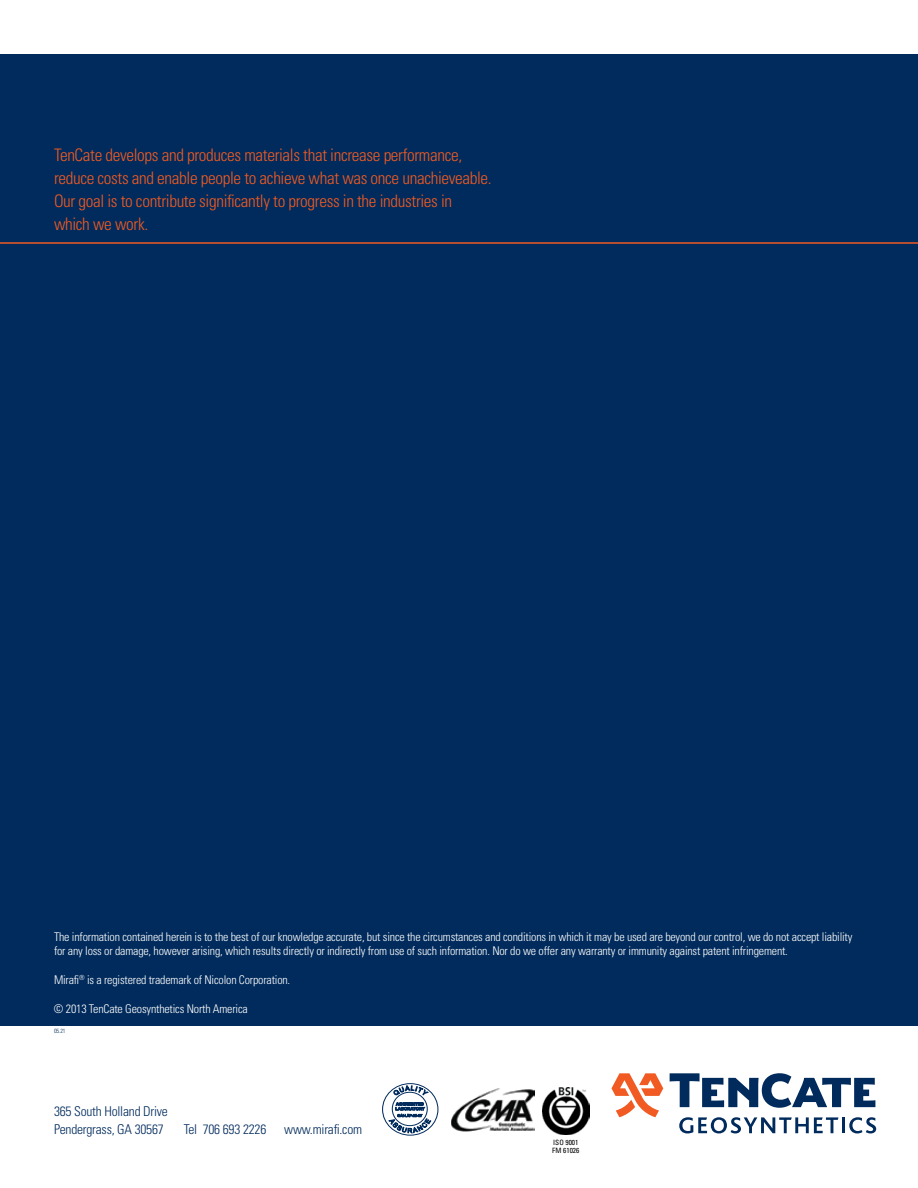
<style>
.page{position:relative;width:918px;height:1188px;background:#fff}
.page>*{position:absolute;margin:0;border:0;box-sizing:border-box;transform-origin:0 0}
.t1{font:300 condensed 17.25px/22.8px "Univers LT Std";letter-spacing:-.02em;color:#f15a22}
.t2{font:300 condensed 13.5px/18px "Univers LT Std";letter-spacing:-.015em;color:#002b5c}
.t3{font:300 condensed 12px/14.4px "Univers LT Std";letter-spacing:-.015em;color:#fff}
.t4{font:condensed 7.35px/7.9px "Univers LT Std";color:#000}
.t5{font:300 condensed 6px "Univers LT Std";color:#002b5c}
.t6{font:700 3.9px/4.8px "Arial";color:#002b5c;scale:1.07 1}
.t7{font:3.45px "Arial";color:#002b5c;scale:1.07 1}
</style>
<div class="page">
<div style="left:0;top:54px;width:918px;height:972px;background:#002b5c"></div>
<svg style="left:670px;top:1073px;width:205px;height:35px"></svg>
<svg style="left:611px;top:1073px;width:52px;height:44px"></svg>
<svg style="left:679px;top:1117px;width:159px;height:16px"></svg>
<hr style="left:842px;top:1117px;width:3px;height:16px;background:#002b5c">
<svg style="left:849px;top:1117px;width:27px;height:16px"></svg>
<hr style="left:0;top:242px;width:918px;height:2px;background:#f15a22">
<img style="left:452px;top:1088px;width:83px;height:43px">
<div style="left:382px;top:1083px;width:56px;height:52px;border:1px solid #002b5c;border-radius:50%"></div>
<div style="left:392px;top:1092px;width:35px;height:34px;border:1px solid #002b5c;border-radius:50%"></div>
<img style="left:542px;top:1087px;width:48px;height:47px">
<svg style="left:393px;top:1086px;width:35px;height:10px"></svg>
<svg style="left:389px;top:1118px;width:42px;height:15px"></svg>
<h1 class="t1" style="left:54px;top:144px;width:439px">TenCate develops and produces materials that increase performance, reduce costs and enable people to achieve what was once unachieveable.<br>Our goal is to contribute significantly to progress in the industries in which we work.</h1>
<p class="t3" style="left:54px;top:929px;width:800px">The information contained herein is to the best of our knowledge accurate, but since the circumstances and conditions in which it may be used are beyond our control, we do not accept liability for any loss or damage, however arising, which results directly or indirectly from use of such information. Nor do we offer any warranty or immunity against patent infringement.</p>
<p class="t3" style="left:54px;top:972px;width:238px">Mirafi<sup>®</sup> is a registered trademark of Nicolon Corporation.</p>
<p class="t3" style="left:54px;top:1001px;width:195px">© 2013 TenCate Geosynthetics North America</p>
<p class="t5" style="left:54px;top:1027px;width:13px">05.21</p>
<p class="t2" style="left:54px;top:1102px;width:115px">365 South Holland Drive<br>Pendergrass, GA 30567</p>
<p class="t2" style="left:184px;top:1120px;width:84px">Tel 706 693 2226</p>
<p class="t2" style="left:284px;top:1120px;width:79px">www.mirafi.com</p>
<p class="t6" style="left:395px;top:1102px;width:29px">ACCREDITED<br>LABORATORY</p>
<p class="t7" style="left:397px;top:1113px;width:25px">GAI-LAP-25-97</p>
<p class="t4" style="left:552px;top:1138px;width:29px">ISO 9001<br>FM 61026</p>
</div>
